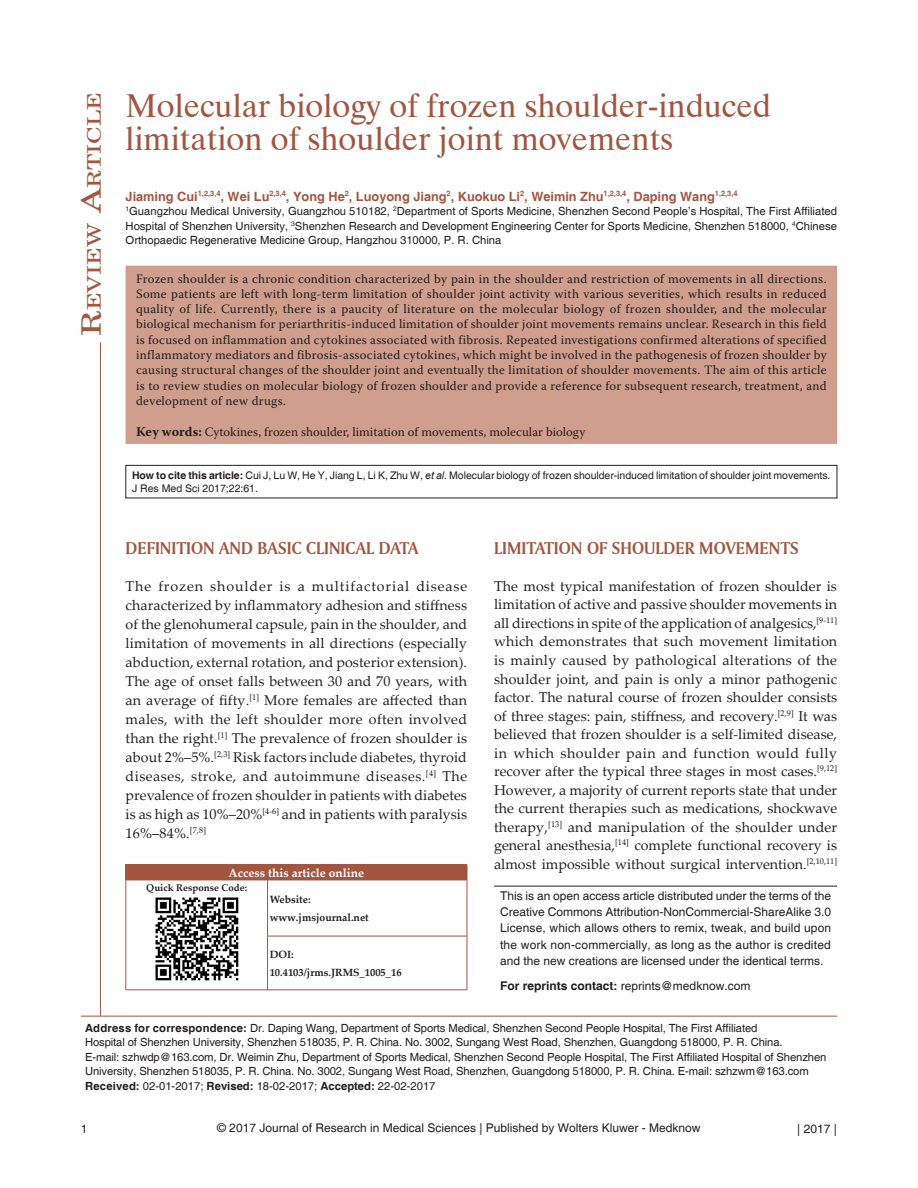
<style>
.page{position:relative;width:918px;height:1188px;background:#fff}
.page>*{position:absolute;margin:0;border:0;box-sizing:border-box;transform-origin:0 0}
.AT{font:33px/33px "Dutch 801 BT";color:#a25641}
.AH{font:18.9px "New Century Schlbk";color:#a25641;scale:1.3 1}
.t1{font:18px "Amerigo BT Bold A";color:#a25641}
.TX{font:14.25px/18.5px "Palatino Linotype";color:#231f20;text-align:justify}
.ABS{font:12.75px/15.3px "Warnock Pro";letter-spacing:.02em;color:#231f20;text-align:justify}
.AU{font:700 12.75px "Helvetica";color:#a25641}
.KWD{font:12.75px "Warnock Pro";color:#231f20}
.C{font:12px/16.2px "Helvetica";color:#231f20;text-align:justify}
.AAO{font:700 12px "Palatino Linotype";color:#fff}
.ADD{font:11.25px/14.5px "Helvetica";letter-spacing:-.01em;color:#231f20}
.AFF{font:11.25px/14.7px "Helvetica";color:#231f20;text-align:justify}
.HIS{font:11.25px "Helvetica";color:#231f20}
.SRC{font:10.5px/12.6px "Helvetica";letter-spacing:-.005em;color:#231f20}
.Web{font:700 10.5px/18.6px "Palatino Linotype";color:#231f20}
.QRC{font:700 9.75px "Palatino Linotype";color:#231f20}
.s1{font-size:27px}
.s2{font-weight:700;font-size:13.5px}
.s3{font-weight:700}
.s4{font-style:italic}
</style>
<div class="page">
<div style="left:126px;top:266px;width:710px;height:177px;background:#cf9e8c"></div>
<div style="left:126px;top:266px;width:711px;height:178px;border:2px solid #cf9e8c"></div>
<hr style="left:81px;top:1016px;width:756px;height:1px;background:#a25641">
<hr style="left:100px;top:342px;width:1px;height:674px;background:#a25641">
<div style="left:126px;top:465px;width:711px;height:33px;border:1px solid #231f20"></div>
<hr style="left:494px;top:886px;width:343px;height:1px;background:#231f20">
<div style="left:126px;top:865px;width:341px;height:15px;background:#a25641"></div>
<svg style="left:467px;top:865px;width:1px;height:15px"></svg>
<hr style="left:126px;top:880px;width:1px;height:56px;background:#a25641">
<hr style="left:126px;top:936px;width:1px;height:54px;background:#a25641">
<hr style="left:126px;top:880px;width:142px;height:1px;background:#a25641">
<hr style="left:267px;top:880px;width:1px;height:56px;background:#a25641">
<hr style="left:268px;top:880px;width:199px;height:1px;background:#a25641">
<hr style="left:467px;top:880px;width:1px;height:56px;background:#a25641">
<hr style="left:126px;top:990px;width:142px;height:1px;background:#a25641">
<hr style="left:267px;top:936px;width:1px;height:54px;background:#a25641">
<hr style="left:267px;top:936px;width:200px;height:1px;background:#a25641">
<hr style="left:467px;top:936px;width:1px;height:54px;background:#a25641">
<hr style="left:268px;top:990px;width:199px;height:1px;background:#a25641">
<img style="left:155px;top:897px;width:84px;height:84px">
<p class="AH" style="left:83px;top:336px;width:189px;rotate:-90deg"><span class="s1">R</span>eview <span class="s1">A</span>rticle</p>
<p class="AT" style="left:126px;top:89px;width:647px">Molecular biology of frozen shoulder‑induced limitation of shoulder joint movements</p>
<p class="AU" style="left:126px;top:188px;width:614px">Jiaming Cui<sup>1,2,3,4</sup>, Wei Lu<sup>2,3,4</sup>, Yong He<sup>2</sup>, Luoyong Jiang<sup>2</sup>, Kuokuo Li<sup>2</sup>, Weimin Zhu<sup>1,2,3,4</sup>, Daping Wang<sup>1,2,3,4</sup></p>
<p class="AFF" style="left:126px;top:204px;width:713px"><sup>1</sup>Guangzhou Medical University, Guangzhou 510182, <sup>2</sup>Department of Sports Medicine, Shenzhen Second People’s Hospital, The First Affiliated Hospital of Shenzhen University, <sup>3</sup>Shenzhen Research and Development Engineering Center for Sports Medicine, Shenzhen 518000, <sup>4</sup>Chinese Orthopaedic Regenerative Medicine Group, Hangzhou 310000, P. R. China</p>
<p class="ABS" style="left:136px;top:270px;width:692px">Frozen shoulder is a chronic condition characterized by pain in the shoulder and restriction of movements in all directions.<br>Some patients are left with long‑term limitation of shoulder joint activity with various severities, which results in reduced quality of life. Currently, there is a paucity of literature on the molecular biology of frozen shoulder, and the molecular biological mechanism for periarthritis‑induced limitation of shoulder joint movements remains unclear. Research in this field is focused on inflammation and cytokines associated with fibrosis. Repeated investigations confirmed alterations of specified inflammatory mediators and fibrosis‑associated cytokines, which might be involved in the pathogenesis of frozen shoulder by causing structural changes of the shoulder joint and eventually the limitation of shoulder movements. The aim of this article is to review studies on molecular biology of frozen shoulder and provide a reference for subsequent research, treatment, and development of new drugs.</p>
<p class="KWD" style="left:136px;top:425px;width:451px"><span class="s2">Key words:</span> Cytokines, frozen shoulder, limitation of movements, molecular biology</p>
<p class="SRC" style="left:132px;top:470px;width:700px"><span class="s3">How to cite this article:</span> Cui J, Lu W, He Y, Jiang L, Li K, Zhu W, <span class="s4">et al</span>. Molecular biology of frozen shoulder-induced limitation of shoulder joint movements.<br>J Res Med Sci 2017;22:61.</p>
<h1 class="t1" style="left:126px;top:537px;width:294px">DEFINITION AND BASIC CLINICAL DATA</h1>
<p class="TX" style="left:126px;top:576px;width:343px;line-height:18.9px">The frozen shoulder is a multifactorial disease characterized by inflammatory adhesion and stiffness of the glenohumeral capsule, pain in the shoulder, and limitation of movements in all directions (especially abduction, external rotation, and posterior extension).<br>The age of onset falls between 30 and 70 years, with an average of fifty.<sup>[1]</sup> More females are affected than males, with the left shoulder more often involved than the right.<sup>[1]</sup> The prevalence of frozen shoulder is about 2%–5%.<sup>[2,3]</sup> Risk factors include diabetes, thyroid diseases, stroke, and autoimmune diseases.<sup>[4]</sup> The prevalence of frozen shoulder in patients with diabetes is as high as 10%–20%<sup>[4‑6]</sup> and in patients with paralysis 16%–84%.<sup>[7,8]</sup></p>
<p class="AAO" style="left:229px;top:864px;width:137px">Access this article online</p>
<p class="QRC" style="left:146px;top:881px;width:102px">Quick Response Code:</p>
<p class="Web" style="left:270px;top:889px;width:101px">Website: www.jmsjournal.net</p>
<p class="Web" style="left:270px;top:944px;width:133px">DOI:<br>10.4103/jrms.JRMS_1005_16</p>
<h1 class="t1" style="left:494px;top:537px;width:306px">LIMITATION OF SHOULDER MOVEMENTS</h1>
<p class="TX" style="left:494px;top:576px;width:345px">The most typical manifestation of frozen shoulder is limitation of active and passive shoulder movements in all directions in spite of the application of analgesics,<sup>[9‑11] </sup>which demonstrates that such movement limitation is mainly caused by pathological alterations of the shoulder joint, and pain is only a minor pathogenic factor. The natural course of frozen shoulder consists of three stages: pain, stiffness, and recovery.<sup>[2,9]</sup> It was believed that frozen shoulder is a self‑limited disease, in which shoulder pain and function would fully recover after the typical three stages in most cases.<sup>[9,12] </sup>However, a majority of current reports state that under the current therapies such as medications, shockwave therapy,<sup>[13]</sup> and manipulation of the shoulder under general anesthesia,<sup>[14]</sup> complete functional recovery is almost impossible without surgical intervention.<sup>[2,10,11]</sup></p>
<p class="C" style="left:500px;top:888px;width:333px">This is an open access article distributed under the terms of the Creative Commons Attribution‑NonCommercial‑ShareAlike 3.0<br>License, which allows others to remix, tweak, and build upon the work non‑commercially, as long as the author is credited and the new creations are licensed under the identical terms.</p>
<p class="C" style="left:500px;top:978px;width:252px"><span class="s3">For reprints contact:</span> reprints@medknow.com</p>
<p class="ADD" style="left:85px;top:1021px;width:743px"><span class="s3">Address for correspondence:</span> Dr. Daping Wang, Department of Sports Medical, Shenzhen Second People Hospital, The First Affiliated<br>Hospital of Shenzhen University, Shenzhen 518035, P. R. China. No. 3002, Sungang West Road, Shenzhen, Guangdong 518000, P. R. China.<br>E‑mail: szhwdp@163.com, Dr. Weimin Zhu, Department of Sports Medical, Shenzhen Second People Hospital, The First Affiliated Hospital of Shenzhen University, Shenzhen 518035, P. R. China. No. 3002, Sungang West Road, Shenzhen, Guangdong 518000, P. R. China. E‑mail: szhzwm@163.com</p>
<p class="HIS" style="left:85px;top:1079px;width:352px"><span class="s3">Received:</span> 02‑01‑2017; <span class="s3">Revised:</span> 18‑02‑2017; <span class="s3">Accepted:</span> 22-02-2017</p>
<p class="C" style="left:81px;top:1122px;width:8px">1</p>
<p class="C" style="left:217px;top:1121px;width:485px">© 2017 Journal of Research in Medical Sciences | Published by Wolters Kluwer - Medknow</p>
<p class="C" style="left:797px;top:1121px;width:41px">| 2017 |</p>
</div>
